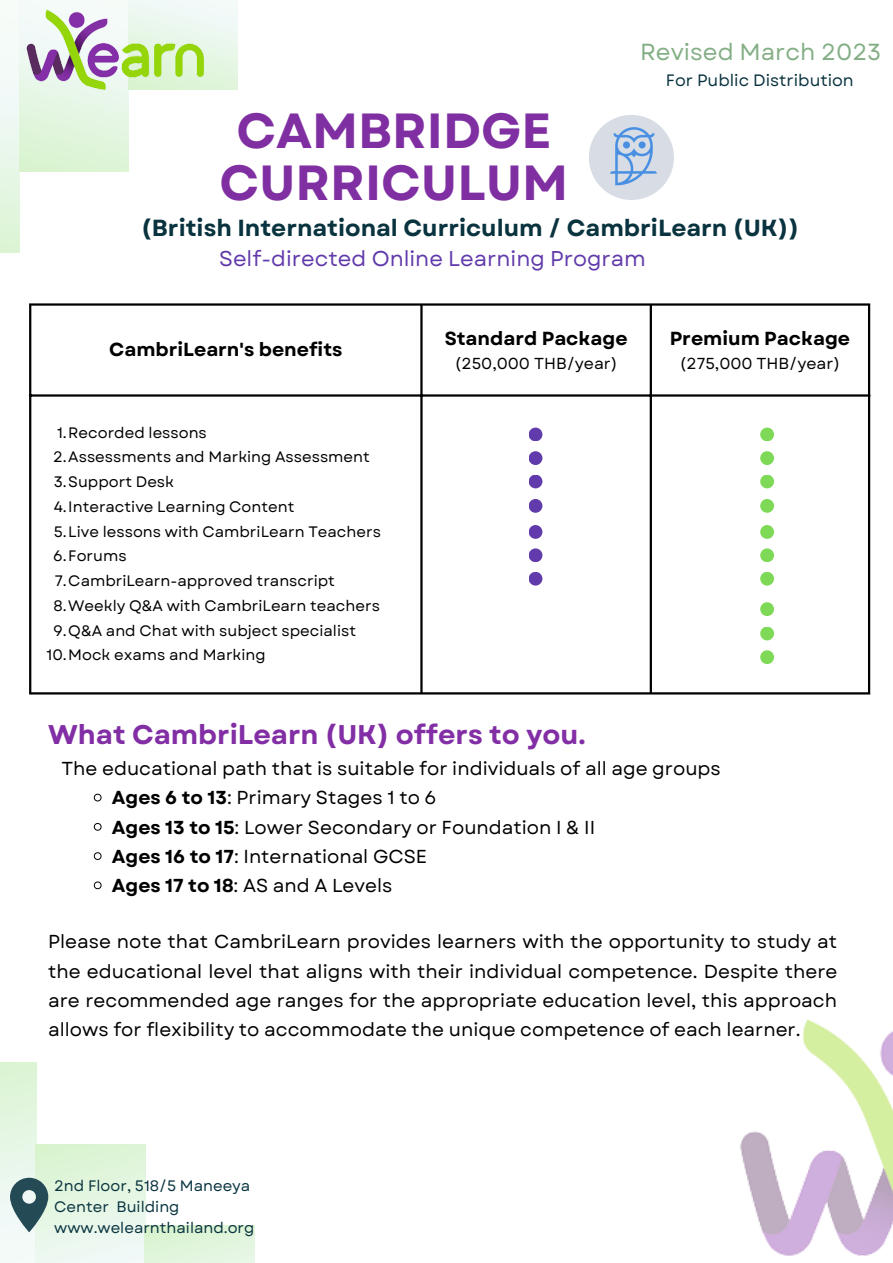
<style>
.page{position:relative;width:893px;height:1263px;background:#fff}
.page>*{position:absolute;margin:0;border:0;box-sizing:border-box;transform-origin:0 0}
.t1{font:700 49.28px/51.8px "Garet";color:#7f2fa1;text-align:center}
.t2{font:700 27px "Garet";color:#822ea5}
.t3{font:700 23.25px "Garet";color:#09333f}
.t4{font:23.25px "Garet";color:#84af86}
.t5{font:21.38px "Garet";color:#613bab}
.t6{font:700 18.9px "Garet";color:#000}
.t7{font:18.75px/29.2px "Garet";color:#000;text-align:justify}
.t8{font:16.5px "Garet";color:#09333f}
.t9{font:15.9px "Garet";color:#000}
.t10{font:15.15px "Garet";color:#000}
.t11{font:15.15px "Garet";color:#09333f}
.s1{font-weight:700}
</style>
<div class="page">
<hr style="left:29px;top:306px;width:2px;height:386px;background:#000">
<hr style="left:420px;top:306px;width:2px;height:386px;background:#000">
<hr style="left:649px;top:306px;width:3px;height:386px;background:#000">
<hr style="left:868px;top:306px;width:2px;height:386px;background:#000">
<hr style="left:29px;top:303px;width:841px;height:3px;background:#000">
<hr style="left:29px;top:394px;width:841px;height:3px;background:#000">
<hr style="left:29px;top:692px;width:841px;height:2px;background:#000">
<div style="left:0;top:0;width:20px;height:253px;background:linear-gradient(to bottom,#fafcff,#ddf4d9)"></div>
<div style="left:19px;top:0;width:110px;height:171px;background:linear-gradient(to right,#def5d8,#e4f6e1)"></div>
<div style="left:128px;top:0;width:110px;height:89px;background:linear-gradient(to bottom,#f5fafe,#dff5da)"></div>
<img style="left:10px;top:0;width:204px;height:97px">
<div style="left:528px;top:428px;width:14px;height:13px;background:#613bab;border-radius:50%"></div>
<div style="left:528px;top:451px;width:14px;height:14px;background:#613bab;border-radius:50%"></div>
<div style="left:528px;top:475px;width:14px;height:13px;background:#613bab;border-radius:50%"></div>
<div style="left:760px;top:428px;width:14px;height:13px;background:#7ed957;border-radius:50%"></div>
<div style="left:528px;top:499px;width:14px;height:14px;background:#613bab;border-radius:50%"></div>
<div style="left:528px;top:572px;width:14px;height:14px;background:#613bab;border-radius:50%"></div>
<div style="left:528px;top:525px;width:14px;height:14px;background:#613bab;border-radius:50%"></div>
<div style="left:528px;top:548px;width:14px;height:14px;background:#613bab;border-radius:50%"></div>
<div style="left:760px;top:602px;width:14px;height:14px;background:#7ed957;border-radius:50%"></div>
<div style="left:760px;top:627px;width:14px;height:13px;background:#7ed957;border-radius:50%"></div>
<div style="left:760px;top:650px;width:14px;height:14px;background:#7ed957;border-radius:50%"></div>
<div style="left:760px;top:451px;width:14px;height:14px;background:#7ed957;border-radius:50%"></div>
<div style="left:760px;top:475px;width:14px;height:13px;background:#7ed957;border-radius:50%"></div>
<div style="left:760px;top:499px;width:14px;height:14px;background:#7ed957;border-radius:50%"></div>
<div style="left:760px;top:525px;width:14px;height:14px;background:#7ed957;border-radius:50%"></div>
<div style="left:760px;top:548px;width:14px;height:14px;background:#7ed957;border-radius:50%"></div>
<div style="left:760px;top:572px;width:14px;height:14px;background:#7ed957;border-radius:50%"></div>
<svg style="left:94px;top:793px;width:8px;height:8px"></svg>
<svg style="left:94px;top:823px;width:8px;height:8px"></svg>
<svg style="left:94px;top:852px;width:8px;height:8px"></svg>
<svg style="left:94px;top:881px;width:8px;height:8px"></svg>
<div style="left:0;top:1062px;width:36px;height:201px;background:linear-gradient(to bottom,#dcf4d4,#f6faff)"></div>
<div style="left:36px;top:1144px;width:109px;height:119px;background:linear-gradient(to bottom,#daf4d0,#f0f9f7)"></div>
<div style="left:145px;top:1226px;width:109px;height:37px;background:#e0f5db"></div>
<svg style="left:10px;top:1178px;width:38px;height:54px"></svg>
<img style="left:589px;top:115px;width:85px;height:85px;border-radius:50%">
<img style="left:740px;top:1019px;width:153px;height:237px">
<p class="t4" style="left:640px;top:36px;width:243px">Revised March 2023</p>
<p class="t8" style="left:666px;top:69px;width:189px">For Public Distribution</p>
<p class="t1" style="left:219px;top:105px;width:350px">CAMBRIDGE<br>CURRICULUM</p>
<p class="t3" style="left:141px;top:211px;width:659px">(British International Curriculum / CambriLearn (UK))</p>
<p class="t5" style="left:219px;top:244px;width:428px">Self-directed Online Learning Program</p>
<p class="t6" style="left:109px;top:336px;width:235px">CambriLearn's benefits</p>
<p class="t6" style="left:445px;top:325px;width:184px">Standard Package</p>
<p class="t9" style="left:455px;top:351px;width:164px">(250,000 THB/year)</p>
<p class="t10" style="left:57px;top:421px;width:151px">1.Recorded lessons</p>
<p class="t10" style="left:53px;top:446px;width:318px">2.Assessments and Marking Assessment</p>
<p class="t10" style="left:54px;top:471px;width:122px">3.Support Desk</p>
<p class="t10" style="left:54px;top:496px;width:242px">4.Interactive Learning Content</p>
<p class="t10" style="left:54px;top:520px;width:328px">5.Live lessons with CambriLearn Teachers</p>
<p class="t10" style="left:53px;top:545px;width:75px">6.Forums</p>
<p class="t10" style="left:55px;top:570px;width:282px">7.CambriLearn-approved transcript</p>
<p class="t10" style="left:54px;top:595px;width:328px">8.Weekly Q&amp;A with CambriLearn teachers</p>
<p class="t10" style="left:53px;top:619px;width:304px">9.Q&amp;A and Chat with subject specialist</p>
<p class="t10" style="left:46px;top:644px;width:221px">10.Mock exams and Marking</p>
<p class="t6" style="left:670px;top:325px;width:182px">Premium Package</p>
<p class="t9" style="left:680px;top:351px;width:162px">(275,000 THB/year)</p>
<p class="t2" style="left:48px;top:715px;width:539px">What CambriLearn (UK) offers to you.</p>
<p class="t7" style="left:61px;top:754px;width:661px">The educational path that is suitable for individuals of all age groups</p>
<p class="t7" style="left:112px;top:783px;width:326px"><span class="s1">Ages 6 to 13</span>: Primary Stages 1 to 6</p>
<p class="t7" style="left:112px;top:812px;width:485px"><span class="s1">Ages 13 to 15</span>: Lower Secondary or Foundation I &amp; II</p>
<p class="t7" style="left:112px;top:842px;width:317px"><span class="s1">Ages 16 to 17</span>: International GCSE</p>
<p class="t7" style="left:112px;top:871px;width:282px"><span class="s1">Ages 17 to 18</span>: AS and A Levels</p>
<p class="t7" style="left:48px;top:927px;width:791px">Please note that CambriLearn provides learners with the opportunity to study at the educational level that aligns with their individual competence. Despite there are recommended age ranges for the appropriate education level, this approach allows for flexibility to accommodate the unique competence of each learner.</p>
<p class="t11" style="left:54px;top:1175px;width:197px">2nd Floor, 518/5 Maneeya</p>
<p class="t11" style="left:54px;top:1196px;width:127px">Center Building</p>
<p class="t11" style="left:54px;top:1216px;width:202px">www.welearnthailand.org</p>
</div>
